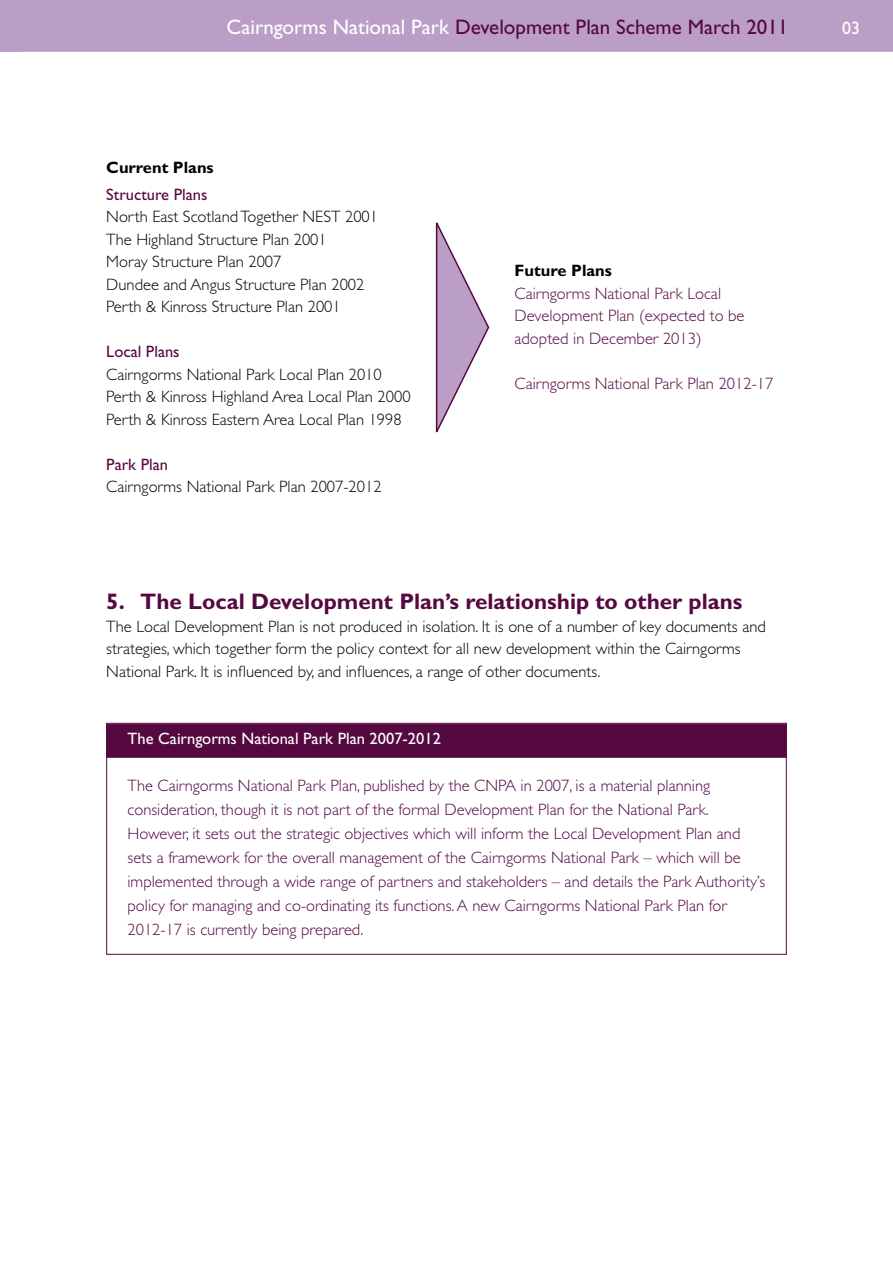
<style>
.page{position:relative;width:893px;height:1263px;background:#fff}
.page>*{position:absolute;margin:0;border:0;box-sizing:border-box;transform-origin:0 0}
.t1{font:700 22.5px "Gill Sans";color:#560841}
.t2{font:21px "Gill Sans";color:#560841}
.t3{font:18px "Gill Sans";color:#fff}
.t4{font:300 16.5px/24px "Gill Sans";color:#560841}
.t5{font:300 16.5px/22.5px "Gill Sans";color:#000}
.t6{font:16.5px "Gill Sans";color:#fff}
.t7{font:16.5px "Gill Sans";color:#560841}
.t8{font:700 16.5px "Gill Sans";color:#000}
.s1{color:#fff}
</style>
<div class="page">
<div style="left:18px;top:0;width:875px;height:52px;background:#bb9ec6"></div>
<svg style="left:0;top:0;width:18px;height:52px"></svg>
<div style="left:106px;top:724px;width:681px;height:34px;background:#560841;border:1px solid #560841"></div>
<svg style="left:435px;top:222px;width:55px;height:211px"></svg>
<p class="t2" style="left:227px;top:15px;width:563px"><span class="s1">Cairngorms National Park</span> Development Plan Scheme March 2011</p>
<p class="t3" style="left:842px;top:18px;width:19px">03</p>
<p class="t8" style="left:106px;top:158px;width:109px">Current Plans</p>
<p class="t7" style="left:106px;top:185px;width:103px">Structure Plans</p>
<p class="t5" style="left:106px;top:206px;width:273px">North East Scotland Together NEST 2001<br>The Highland Structure Plan 2001<br>Moray Structure Plan 2007<br>Dundee and Angus Structure Plan 2002<br>Perth &amp; Kinross Structure Plan 2001</p>
<p class="t7" style="left:106px;top:342px;width:75px">Local Plans</p>
<p class="t5" style="left:106px;top:363px;width:306px">Cairngorms National Park Local Plan 2010<br>Perth &amp; Kinross Highland Area Local Plan 2000<br>Perth &amp; Kinross Eastern Area Local Plan 1998</p>
<p class="t7" style="left:106px;top:455px;width:63px">Park Plan</p>
<p class="t5" style="left:106px;top:476px;width:277px">Cairngorms National Park Plan 2007-2012</p>
<p class="t8" style="left:514px;top:261px;width:99px">Future Plans</p>
<p class="t4" style="left:514px;top:282px;width:232px;line-height:22.5px">Cairngorms National Park Local<br>Development Plan (expected to be adopted in December 2013)</p>
<p class="t4" style="left:514px;top:371px;width:260px">Cairngorms National Park Plan 2012-17</p>
<h1 class="t1" style="left:106px;top:588px;width:638px">5. The Local Development Plan’s relationship to other plans</h1>
<p class="t5" style="left:106px;top:615px;width:661px">The Local Development Plan is not produced in isolation. It is one of a number of key documents and strategies, which together form the policy context for all new development within the Cairngorms<br>National Park. It is influenced by, and influences, a range of other documents.</p>
<p class="t6" style="left:128px;top:729px;width:315px">The Cairngorms National Park Plan 2007-2012</p>
<p class="t4" style="left:128px;top:773px;width:639px">The Cairngorms National Park Plan, published by the CNPA in 2007, is a material planning consideration, though it is not part of the formal Development Plan for the National Park.<br>However, it sets out the strategic objectives which will inform the Local Development Plan and sets a framework for the overall management of the Cairngorms National Park – which will be implemented through a wide range of partners and stakeholders – and details the Park Authority’s policy for managing and co-ordinating its functions. A new Cairngorms National Park Plan for 2012-17 is currently being prepared.</p>
</div>
